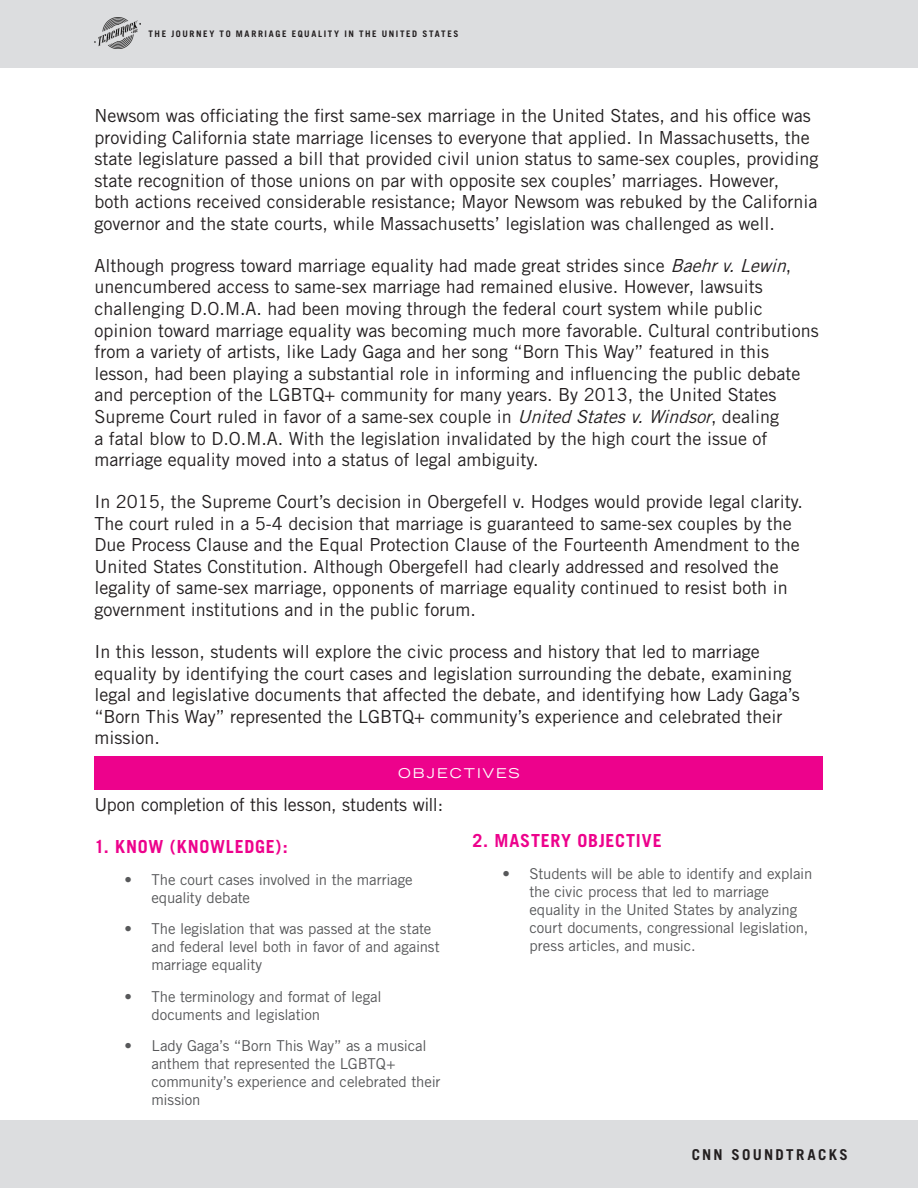
<style>
.page{position:relative;width:918px;height:1188px;background:#fff}
.page>*{position:absolute;margin:0;border:0;box-sizing:border-box;transform-origin:0 0}
.PINK_SECTION_HEADER{font:18px/21.6px "Trade Gothic";color:#231f20}
.BODY_COPY{font:18px "Trade Gothic";letter-spacing:-.02em;color:#231f20}
.PINK_SECTION_HEADER-2{font:700 18px "Trade Gothic";letter-spacing:.045em;color:#ed028c}
.t1{font:15px/18px "Trade Gothic";letter-spacing:-.01em;color:#57585a}
.t2{font:700 15px "Trade Gothic";letter-spacing:.155em;color:#231f20}
.HEADER_IN_PINK_BAR{font:expanded 13.5px "Trade Gothic LH";letter-spacing:.15em;color:#fff}
.t3{font:700 9px "Trade Gothic";letter-spacing:.18em;color:#231f20}
.s1{font-style:italic}
</style>
<div class="page">
<div style="left:0;top:0;width:918px;height:68px;background:#dcdddf"></div>
<img style="left:94px;top:18px;width:46px;height:30px">
<div style="left:94px;top:756px;width:730px;height:34px;background:#ed028c"></div>
<div style="left:0;top:1120px;width:918px;height:68px;background:#dcdddf"></div>
<p class="t3" style="left:148px;top:28px;width:312px">THE JOURNEY TO MARRIAGE EQUALITY IN THE UNITED STATES</p>
<p class="PINK_SECTION_HEADER" style="left:94px;top:105px;width:725px">Newsom was officiating the first same-sex marriage in the United States, and his office was providing California state marriage licenses to everyone that applied. In Massachusetts, the state legislature passed a bill that provided civil union status to same-sex couples, providing state recognition of those unions on par with opposite sex couples’ marriages. However, both actions received considerable resistance; Mayor Newsom was rebuked by the California governor and the state courts, while Massachusetts’ legislation was challenged as well.</p>
<p class="PINK_SECTION_HEADER" style="left:94px;top:254px;width:726px">Although progress toward marriage equality had made great strides since <span class="s1">Baehrv.Lewin</span>, unencumbered access to same-sex marriage had remained elusive. However, lawsuits challenging D.O.M.A. had been moving through the federal court system while public opinion toward marriage equality was becoming much more favorable. Cultural contributions from a variety of artists, like Lady Gaga and her song “Born This Way” featured in this lesson, had been playing a substantial role in informing and influencing the public debate and perception of the LGBTQ+ community for many years. By 2013, the United States Supreme Court ruled in favor of a same-sex couple in <span class="s1">UnitedStatesv.Windsor</span>, dealing<br>a fatal blow to D.O.M.A. With the legislation invalidated by the high court the issue of marriage equality moved into a status of legal ambiguity.</p>
<p class="PINK_SECTION_HEADER" style="left:94px;top:491px;width:710px">In 2015, the Supreme Court’s decision in Obergefell v. Hodges would provide legal clarity.<br>The court ruled in a 5-4 decision that marriage is guaranteed to same-sex couples by the Due Process Clause and the Equal Protection Clause of the Fourteenth Amendment to the United States Constitution. Although Obergefell had clearly addressed and resolved the legality of same-sex marriage, opponents of marriage equality continued to resist both in government institutions and in the public forum.</p>
<p class="PINK_SECTION_HEADER" style="left:94px;top:640px;width:707px">In this lesson, students will explore the civic process and history that led to marriage equality by identifying the court cases and legislation surrounding the debate, examining legal and legislative documents that affected the debate, and identifying how Lady Gaga’s “Born This Way” represented the LGBTQ+ community’s experience and celebrated their mission.</p>
<p class="HEADER_IN_PINK_BAR" style="left:398px;top:765px;width:123px">OBJECTIVES</p>
<p class="BODY_COPY" style="left:94px;top:794px;width:350px">Upon completion of this lesson, students will:</p>
<p class="PINK_SECTION_HEADER-2" style="left:94px;top:836px;width:195px">1. KNOW (KNOWLEDGE):</p>
<p class="t1" style="left:152px;top:870px;width:263px;text-indent:-27px">• The court cases involved in the marriage equality debate</p>
<p class="t1" style="left:152px;top:919px;width:290px;text-indent:-27px">• The legislation that was passed at the state and federal level both in favor of and against marriage equality</p>
<p class="t1" style="left:152px;top:987px;width:232px;text-indent:-27px">• The terminology and format of legal documents and legislation</p>
<p class="t1" style="left:152px;top:1036px;width:291px;text-indent:-27px">• Lady Gaga’s “Born This Way” as a musical anthem that represented the LGBTQ+ community’s experience and celebrated their mission</p>
<p class="PINK_SECTION_HEADER-2" style="left:472px;top:830px;width:191px">2. MASTERY OBJECTIVE</p>
<p class="t1" style="left:530px;top:864px;width:284px;text-indent:-27px">• Students will be able to identify and explain the civic process that led to marriage equality in the United States by analyzing court documents, congressional legislation, press articles, and music.</p>
<p class="t2" style="left:692px;top:1145px;width:158px">CNN SOUNDTRACKS</p>
</div>
